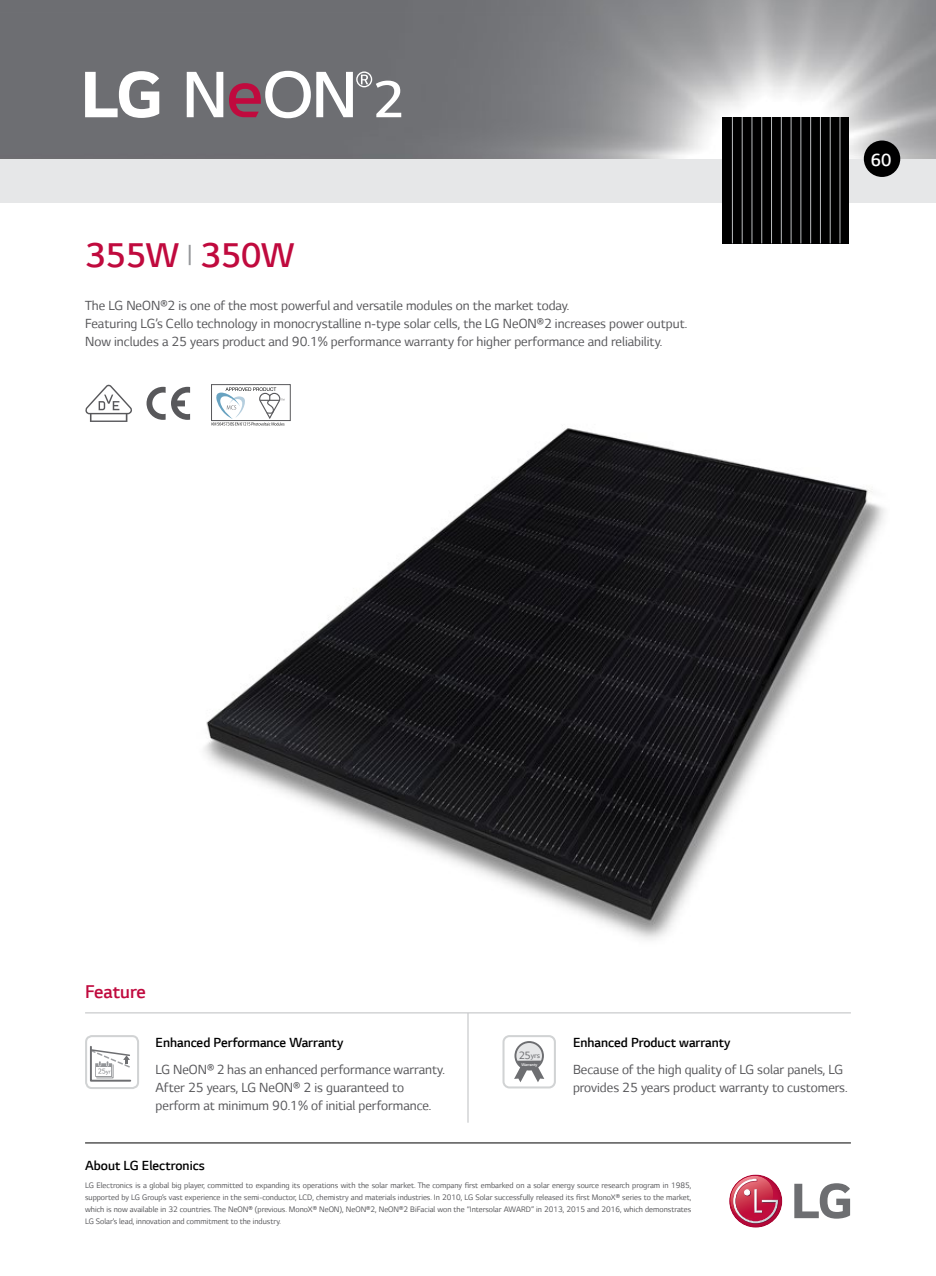
<style>
.page{position:relative;width:936px;height:1276px;background:#fff}
.page>*{position:absolute;margin:0;border:0;box-sizing:border-box;transform-origin:0 0}
.t1{font:300 39px "LG Smart";color:#c00a3e}
.t2{font:300 21px "LG Smart";color:#c00a3e}
.t3{font:300 19.8px "LG Smart";color:#fff}
.t4{font:15px/18px "LG Smart";color:#58585b}
.t5{font:300 15px "LG Smart";color:#000}
.t6{font:9px/12px "LG Smart";color:#58585b;text-align:justify}
.t7{font:300 8.25px "LG Smart";color:#7a7b7e}
.t8{font:300 4.5px "LG Smart";color:#fcfcfc}
.s1{font-weight:400;font-size:12px;color:#6d6e71}
</style>
<div class="page">
<img style="left:0;top:0;width:935px;height:159px">
<div style="left:0;top:159px;width:935px;height:44px;background:#e6e7e8"></div>
<svg style="left:187px;top:72px;width:36px;height:45px"></svg>
<svg style="left:85px;top:71px;width:74px;height:47px"></svg>
<svg style="left:229px;top:71px;width:172px;height:47px"></svg>
<div style="left:722px;top:117px;width:126px;height:126px;background:#000"></div>
<hr style="left:732px;top:117px;width:1px;height:126px;background:#bcbec0">
<hr style="left:741px;top:117px;width:1px;height:126px;background:#bcbec0">
<hr style="left:751px;top:117px;width:1px;height:126px;background:#bcbec0">
<hr style="left:761px;top:117px;width:1px;height:126px;background:#bcbec0">
<hr style="left:771px;top:117px;width:1px;height:126px;background:#bcbec0">
<hr style="left:781px;top:117px;width:1px;height:126px;background:#bcbec0">
<hr style="left:790px;top:117px;width:1px;height:126px;background:#bcbec0">
<hr style="left:800px;top:117px;width:1px;height:126px;background:#bcbec0">
<hr style="left:810px;top:117px;width:1px;height:126px;background:#bcbec0">
<hr style="left:820px;top:117px;width:1px;height:126px;background:#bcbec0">
<hr style="left:829px;top:117px;width:1px;height:126px;background:#bcbec0">
<hr style="left:839px;top:117px;width:1px;height:126px;background:#bcbec0">
<img style="left:190px;top:400px;width:695px;height:540px">
<div style="left:863px;top:140px;width:37px;height:37px;background:#000;border-radius:50%"></div>
<svg style="left:85px;top:385px;width:47px;height:37px"></svg>
<svg style="left:146px;top:387px;width:44px;height:33px"></svg>
<div style="left:211px;top:384px;width:79px;height:37px;border:1px solid #58585b"></div>
<svg style="left:211px;top:387px;width:73px;height:38px"></svg>
<hr style="left:85px;top:1142px;width:765px;height:1px;background:#000">
<div style="left:502px;top:1035px;width:54px;height:53px;border:2px solid #d1d3d4;border-radius:6px"></div>
<svg style="left:514px;top:1041px;width:30px;height:29px"></svg>
<div style="left:516px;top:1043px;width:26px;height:25px;background:#e6e7e8;border-radius:50%"></div>
<svg style="left:514px;top:1060px;width:30px;height:22px"></svg>
<div style="left:85px;top:1035px;width:54px;height:54px;border:2px solid #d1d3d4;border-radius:6px"></div>
<svg style="left:90px;top:1046px;width:42px;height:36px"></svg>
<hr style="left:85px;top:1012px;width:765px;height:1px;background:#bcbec0">
<hr style="left:467px;top:1013px;width:1px;height:109px;background:#bcbec0">
<svg style="left:794px;top:1183px;width:56px;height:35px"></svg>
<svg style="left:729px;top:1174px;width:53px;height:53px"></svg>
<svg style="left:729px;top:1175px;width:49px;height:49px"></svg>
<h1 class="t1" style="left:85px;top:241px;width:211px">355W <sup>|</sup> 350W</h1>
<p class="t4" style="left:85px;top:297px;width:603px">The LG NeON®2 is one of the most powerful and versatile modules on the market today.<br>Featuring LG’s Cello technology in monocrystalline n-type solar cells, the LG NeON®2 increases power output.<br>Now includes a 25 years product and 90.1% performance warranty for higher performance and reliability.</p>
<h3 class="t3" style="left:870px;top:153px;width:22px">60</h3>
<h2 class="t2" style="left:85px;top:983px;width:62px">Feature</h2>
<h3 class="t5" style="left:156px;top:1037px;width:189px">Enhanced Performance Warranty</h3>
<h3 class="t4" style="left:156px;top:1061px;width:291px">LG NeON® 2 has an enhanced performance warranty.<br>After 25 years, LG NeON® 2 is guaranteed to perform at minimum 90.1% of initial performance.</h3>
<p class="t7" style="left:519px;top:1052px;width:23px"><span class="s1">25</span>yrs</p>
<p class="t8" style="left:521px;top:1062px;width:18px">Warranty</p>
<h3 class="t5" style="left:573px;top:1037px;width:159px">Enhanced Product warranty</h3>
<h3 class="t4" style="left:573px;top:1060px;width:276px">Because of the high quality of LG solar panels, LG provides 25 years product warranty to customers.</h3>
<h3 class="t5" style="left:85px;top:1159px;width:121px">About LG Electronics</h3>
<p class="t6" style="left:85px;top:1179px;width:607px">LG Electronics is a global big player, committed to expanding its operations with the solar market. The company first embarked on a solar energy source research program in 1985, supported by LG Group’s vast experience in the semi-conductor, LCD, chemistry and materials industries. In 2010, LG Solar successfully released its first MonoX® series to the market, which is now available in 32 countries. The NeON® (previous. MonoX® NeON), NeON®2, NeON®2 BiFacial won the “Intersolar AWARD” in 2013, 2015 and 2016, which demonstrates LG Solar’s lead, innovation and commitment to the industry.</p>
</div>
